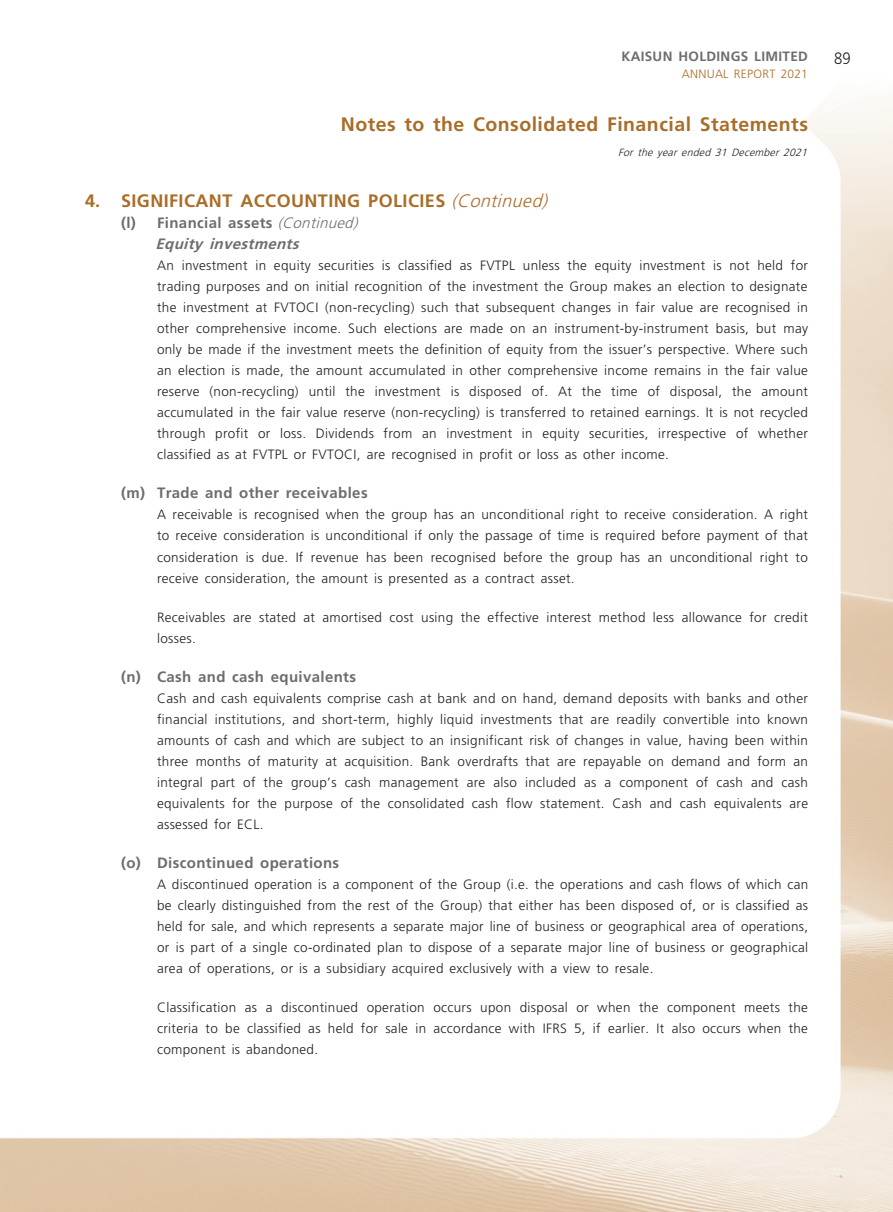
<style>
.page{position:relative;width:893px;height:1212px;background:#fff}
.page>*{position:absolute;margin:0;border:0;box-sizing:border-box;transform-origin:0 0}
.t1{font:700 19.5px "Frutiger LT Std";letter-spacing:.025em;color:#a96d28}
._03_H1{font:700 18px "Frutiger LT Std";letter-spacing:.025em;color:#a96d28}
.t2{font:300 16.5px "Frutiger LT Std";color:#231f20;scale:.9 1}
._04___H2{font:700 15px "Frutiger LT Std";letter-spacing:.025em;color:#6c6d70}
._05_____H3{font:italic 700 15px "Frutiger LT Std";color:#6c6d70}
._13_____P4{font:300 13.5px/21px "Frutiger LT Std";letter-spacing:.025em;color:#231f20;text-align:justify}
.t3{font:700 13.5px "Frutiger LT Std";letter-spacing:.025em;color:#6c6d70}
.t4{font:300 12px "Frutiger LT Std";letter-spacing:.025em;color:#a96d28}
.t5{font:italic 300 10.5px "Frutiger LT Std";color:#231f20}
.s1{font-weight:300;font-style:italic}
</style>
<div class="page">
<img style="left:0;top:107px;width:893px;height:1105px">
<p class="t3" style="left:621px;top:48px;width:188px">KAISUN HOLDINGS LIMITED</p>
<p class="t2" style="left:834px;top:49px;width:20px">89</p>
<p class="t4" style="left:682px;top:67px;width:128px">ANNUAL REPORT 2021</p>
<h1 class="t1" style="left:341px;top:113px;width:469px">Notes to the Consolidated Financial Statements</h1>
<p class="t5" style="left:618px;top:147px;width:194px">For the year ended 31 December 2021</p>
<p class="_03_H1" style="left:85px;top:191px;width:469px">4. SIGNIFICANT ACCOUNTING POLICIES <span class="s1">(Continued)</span></p>
<p class="_04___H2" style="left:121px;top:214px;width:242px">(l) Financial assets <span class="s1">(Continued)</span></p>
<p class="_05_____H3" style="left:156px;top:235px;width:149px">Equity investments</p>
<p class="_13_____P4" style="left:157px;top:255px;width:652px">An investment in equity securities is classified as FVTPL unless the equity investment is not held for trading purposes and on initial recognition of the investment the Group makes an election to designate the investment at FVTOCI (non-recycling) such that subsequent changes in fair value are recognised in other comprehensive income. Such elections are made on an instrument-by-instrument basis, but may only be made if the investment meets the definition of equity from the issuer’s perspective. Where such an election is made, the amount accumulated in other comprehensive income remains in the fair value reserve (non-recycling) until the investment is disposed of. At the time of disposal, the amount accumulated in the fair value reserve (non-recycling) is transferred to retained earnings. It is not recycled through profit or loss. Dividends from an investment in equity securities, irrespective of whether classified as at FVTPL or FVTOCI, are recognised in profit or loss as other income.</p>
<p class="_04___H2" style="left:121px;top:484px;width:248px">(m) Trade and other receivables</p>
<p class="_13_____P4" style="left:157px;top:504px;width:652px">A receivable is recognised when the group has an unconditional right to receive consideration. A right to receive consideration is unconditional if only the passage of time is required before payment of that consideration is due. If revenue has been recognised before the group has an unconditional right to receive consideration, the amount is presented as a contract asset.</p>
<p class="_13_____P4" style="left:157px;top:606px;width:652px">Receivables are stated at amortised cost using the effective interest method less allowance for credit losses.</p>
<p class="_04___H2" style="left:121px;top:667px;width:237px">(n) Cash and cash equivalents</p>
<p class="_13_____P4" style="left:157px;top:687px;width:653px">Cash and cash equivalents comprise cash at bank and on hand, demand deposits with banks and other financial institutions, and short-term, highly liquid investments that are readily convertible into known amounts of cash and which are subject to an insignificant risk of changes in value, having been within three months of maturity at acquisition. Bank overdrafts that are repayable on demand and form an integral part of the group’s cash management are also included as a component of cash and cash equivalents for the purpose of the consolidated cash flow statement. Cash and cash equivalents are assessed for ECL.</p>
<p class="_04___H2" style="left:121px;top:853px;width:220px">(o) Discontinued operations</p>
<p class="_13_____P4" style="left:157px;top:873px;width:653px">A discontinued operation is a component of the Group (i.e. the operations and cash flows of which can be clearly distinguished from the rest of the Group) that either has been disposed of, or is classified as held for sale, and which represents a separate major line of business or geographical area of operations, or is part of a single co-ordinated plan to dispose of a separate major line of business or geographical area of operations, or is a subsidiary acquired exclusively with a view to resale.</p>
<p class="_13_____P4" style="left:157px;top:996px;width:652px">Classification as a discontinued operation occurs upon disposal or when the component meets the criteria to be classified as held for sale in accordance with IFRS 5, if earlier. It also occurs when the component is abandoned.</p>
</div>
